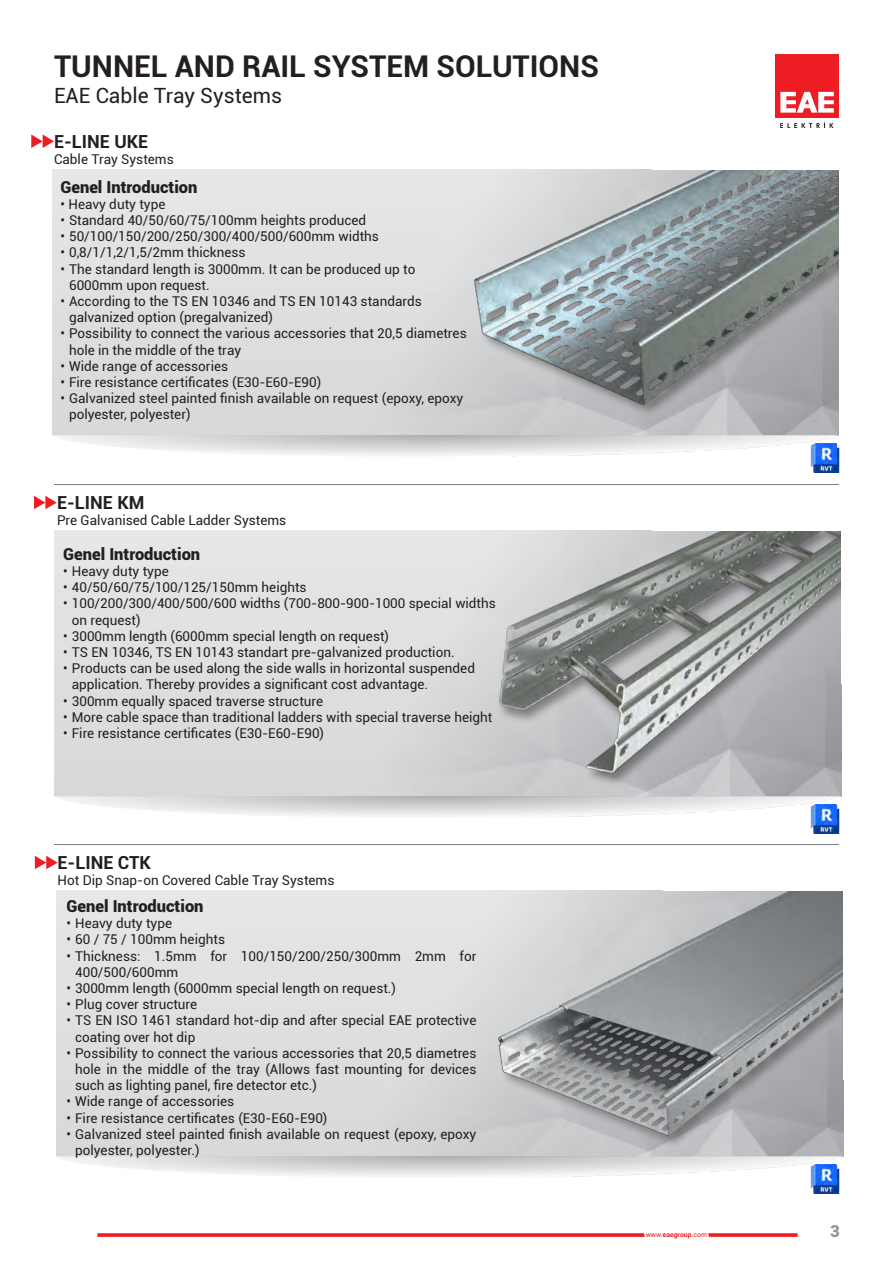
<style>
.page{position:relative;width:893px;height:1263px;background:#fff}
.page>*{position:absolute;margin:0;border:0;box-sizing:border-box;transform-origin:0 0}
.t1{font:700 30px "Roboto";color:#231f20}
.t2{font:21px "Roboto";color:#231f20}
.t3{font:700 18px "Roboto";color:#231f20}
.t4{font:900 16.5px "Roboto";color:#231f20}
.t5{font:900 16.5px "Roboto";color:#939598}
.t6{font:13.5px/16.2px "Roboto";color:#231f20}
.t7{font:6.9px "Roboto";color:#ee1d23}
.s1{font-weight:700}
</style>
<div class="page">
<svg style="left:97px;top:1233px;width:701px;height:4px;background:#f04348"></svg>
<div style="left:775px;top:54px;width:64px;height:64px;background:#ee1d23"></div>
<svg style="left:780px;top:92px;width:54px;height:21px"></svg>
<svg style="left:780px;top:122px;width:53px;height:6px"></svg>
<div style="left:473px;top:167px;width:381px;height:251px;background:#231f20;opacity:.45"></div>
<img style="left:470px;top:170px;width:370px;height:237px">
<div style="left:497px;top:523px;width:370px;height:264px;background:#231f20;opacity:.45"></div>
<img style="left:493px;top:525px;width:360px;height:257px">
<svg style="left:31px;top:134px;width:23px;height:14px"></svg>
<svg style="left:34px;top:496px;width:23px;height:13px"></svg>
<img style="left:56px;top:891px;width:787px;height:287px">
<div style="left:497px;top:884px;width:360px;height:265px;background:#231f20;opacity:.45"></div>
<img style="left:492px;top:886px;width:351px;height:251px">
<svg style="left:35px;top:856px;width:23px;height:13px"></svg>
<hr style="left:54px;top:484px;width:785px;height:1px;background:#808285">
<hr style="left:54px;top:844px;width:785px;height:1px;background:#808285">
<img style="left:811px;top:443px;width:29px;height:30px">
<img style="left:811px;top:804px;width:29px;height:30px">
<img style="left:811px;top:1165px;width:29px;height:29px">
<div style="left:843px;top:886px;width:45px;height:194px;background:#fff"></div>
<div style="left:843px;top:527px;width:45px;height:194px;background:#fff"></div>
<div style="left:841px;top:489px;width:46px;height:194px;background:#fff"></div>
<div style="left:839px;top:128px;width:45px;height:194px;background:#fff"></div>
<div style="left:652px;top:492px;width:194px;height:39px;background:#fff"></div>
<div style="left:652px;top:131px;width:194px;height:39px;background:#fff"></div>
<div style="left:663px;top:852px;width:194px;height:39px;background:#fff"></div>
<h1 class="t1" style="left:54px;top:45px;width:546px">TUNNEL AND RAIL SYSTEM SOLUTIONS</h1>
<p class="t2" style="left:54px;top:81px;width:230px">EAE Cable Tray Systems</p>
<p class="t3" style="left:54px;top:129px;width:96px">E-LINE UKE</p>
<p class="t6" style="left:54px;top:151px;width:121px">Cable Tray Systems</p>
<p class="t4" style="left:61px;top:175px;width:138px">Genel Introduction</p>
<p class="t6" style="left:61px;top:195px;width:106px">• Heavy duty type</p>
<p class="t6" style="left:61px;top:212px;width:307px">• Standard 40/50/60/75/100mm heights produced</p>
<p class="t6" style="left:61px;top:228px;width:320px">• 50/100/150/200/250/300/400/500/600mm widths</p>
<p class="t6" style="left:61px;top:244px;width:187px">• 0,8/1/1,2/1,5/2mm thickness</p>
<p class="t6" style="left:69px;top:260px;width:348px;text-indent:-9px">• The standard length is 3000mm. It can be produced up to<br>6000mm upon request.</p>
<p class="t6" style="left:69px;top:293px;width:354px;text-indent:-9px">• According to the TS EN 10346 and TS EN 10143 standards galvanized option (pregalvanized)</p>
<p class="t6" style="left:69px;top:325px;width:399px;text-indent:-9px">• Possibility to connect the various accessories that 20,5 diametres hole in the middle of the tray</p>
<p class="t6" style="left:61px;top:357px;width:169px">• Wide range of accessories</p>
<p class="t6" style="left:61px;top:374px;width:262px">• Fire resistance certificates (E30-E60-E90)</p>
<p class="t6" style="left:69px;top:390px;width:396px;text-indent:-9px">• Galvanized steel painted finish available on request (epoxy, epoxy polyester, polyester)</p>
<p class="t3" style="left:57px;top:490px;width:89px">E-LINE KM</p>
<p class="t6" style="left:57px;top:512px;width:231px">Pre Galvanised Cable Ladder Systems</p>
<p class="t4" style="left:63px;top:542px;width:138px">Genel Introduction</p>
<p class="t6" style="left:63px;top:563px;width:107px">• Heavy duty type</p>
<p class="t6" style="left:63px;top:579px;width:245px">• 40/50/60/75/100/125/150mm heights</p>
<p class="t6" style="left:72px;top:595px;width:426px;text-indent:-9px">• 100/200/300/400/500/600 widths (700-800-900-1000 special widths on request)</p>
<p class="t6" style="left:63px;top:627px;width:327px">• 3000mm length (6000mm special length on request)</p>
<p class="t6" style="left:63px;top:644px;width:393px">• TS EN 10346, TS EN 10143 standart pre-galvanized production.</p>
<p class="t6" style="left:72px;top:660px;width:405px;text-indent:-9px">• Products can be used along the side walls in horizontal suspended application. Thereby provides a significant cost advantage.</p>
<p class="t6" style="left:63px;top:692px;width:261px">• 300mm equally spaced traverse structure</p>
<p class="t6" style="left:63px;top:708px;width:431px">• More cable space than traditional ladders with special traverse height</p>
<p class="t6" style="left:63px;top:725px;width:262px">• Fire resistance certificates (E30-E60-E90)</p>
<p class="t3" style="left:58px;top:850px;width:95px">E-LINE CTK</p>
<p class="t6" style="left:58px;top:872px;width:278px">Hot Dip Snap-on Covered Cable Tray Systems</p>
<p class="t4" style="left:67px;top:894px;width:138px">Genel Introduction</p>
<p class="t6" style="left:67px;top:915px;width:107px">• Heavy duty type</p>
<p class="t6" style="left:67px;top:931px;width:160px">• 60 / 75 / 100mm heights</p>
<p class="t6" style="left:75px;top:947px;width:403px;text-indent:-9px">• Thickness: 1.5mm for 100/150/200/250/300mm 2mm for<br>400/500/600mm</p>
<p class="t6" style="left:67px;top:979px;width:331px">• 3000mm length (6000mm special length on request.)</p>
<p class="t6" style="left:67px;top:996px;width:132px">• Plug cover structure</p>
<p class="t6" style="left:75px;top:1012px;width:403px;text-indent:-9px">• TS EN ISO 1461 standard hot-dip and after special EAE protective coating over hot dip</p>
<p class="t6" style="left:75px;top:1044px;width:403px;text-align:justify;text-indent:-9px">• Possibility to connect the various accessories that 20,5 diametres hole in the middle of the tray (Allows fast mounting for devices such as lighting panel, fire detector etc.)</p>
<p class="t6" style="left:67px;top:1093px;width:169px">• Wide range of accessories</p>
<p class="t6" style="left:67px;top:1109px;width:262px">• Fire resistance certificates (E30-E60-E90)</p>
<p class="t6" style="left:75px;top:1125px;width:403px;text-indent:-9px">• Galvanized steel painted finish available on request (epoxy, epoxy polyester, polyester.)</p>
<p class="t7" style="left:646px;top:1229px;width:63px">www.<span class="s1">eaegroup</span>.com</p>
<p class="t5" style="left:830px;top:1219px;width:11px">3</p>
</div>
